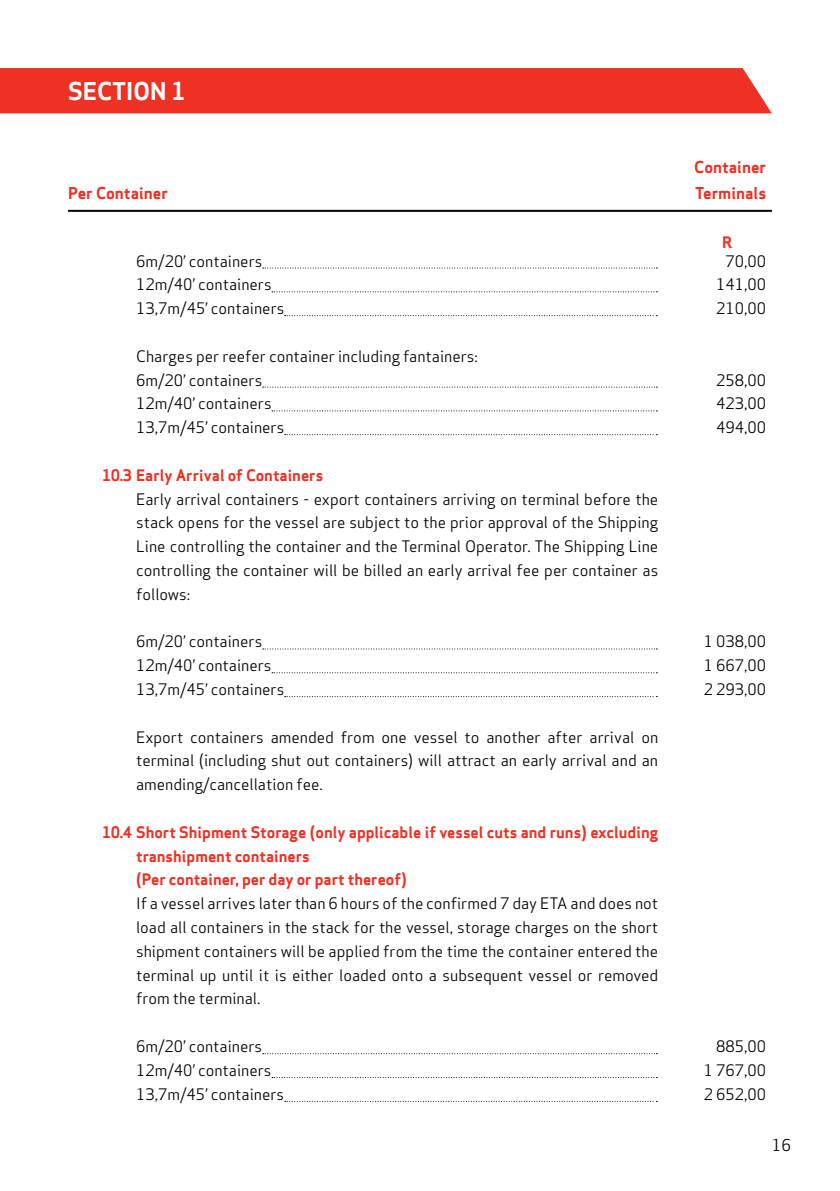
<style>
.page{position:relative;width:840px;height:1191px;background:#fff}
.page>*{position:absolute;margin:0;border:0;box-sizing:border-box;transform-origin:0 0}
.t1{font:24px "Apex Sans Bold T";color:#fff}
.t2{font:16px "Apex Sans Bold T";color:#ee3124}
.t3{font:16px "Apex Sans Book T";color:#000}
.t4{font:15.6px/23.8px "Apex Sans Book T";color:#000}
.t5{font:15.6px/23.8px "Apex Sans Bold T";color:#ee3124}
</style>
<div class="page">
<div style="left:0;top:68px;width:771px;height:45px;background:#ee3124"></div>
<svg style="left:262px;top:268px;width:395px;height:1px"></svg>
<svg style="left:272px;top:291px;width:385px;height:1px"></svg>
<svg style="left:284px;top:315px;width:373px;height:1px"></svg>
<svg style="left:262px;top:387px;width:395px;height:1px"></svg>
<svg style="left:272px;top:410px;width:385px;height:1px"></svg>
<svg style="left:284px;top:434px;width:373px;height:1px"></svg>
<svg style="left:262px;top:648px;width:395px;height:1px"></svg>
<svg style="left:272px;top:672px;width:385px;height:1px"></svg>
<svg style="left:284px;top:696px;width:373px;height:1px"></svg>
<svg style="left:262px;top:1053px;width:395px;height:1px"></svg>
<svg style="left:272px;top:1077px;width:385px;height:1px"></svg>
<svg style="left:284px;top:1101px;width:373px;height:1px"></svg>
<hr style="left:68px;top:210px;width:703px;height:2px;background:#000">
<h1 class="t1" style="left:68px;top:75px;width:119px">SECTION 1</h1>
<p class="t2" style="left:694px;top:157px;width:73px">Container</p>
<p class="t2" style="left:68px;top:183px;width:101px">Per Container</p>
<p class="t2" style="left:694px;top:183px;width:72px">Terminals</p>
<p class="t5" style="left:721px;top:230px;width:12px">R</p>
<p class="t4" style="left:136px;top:249px;width:128px">6m/20’ containers</p>
<p class="t4" style="left:725px;top:249px;width:42px">70,00</p>
<p class="t4" style="left:136px;top:272px;width:137px">12m/40’ containers</p>
<p class="t4" style="left:715px;top:272px;width:51px">141,00</p>
<p class="t4" style="left:136px;top:296px;width:150px">13,7m/45’ containers</p>
<p class="t4" style="left:715px;top:296px;width:51px">210,00</p>
<p class="t4" style="left:136px;top:344px;width:343px">Charges per reefer container including fantainers:<br>6m/20’ containers</p>
<p class="t4" style="left:715px;top:368px;width:51px">258,00</p>
<p class="t4" style="left:136px;top:391px;width:137px">12m/40’ containers</p>
<p class="t4" style="left:715px;top:391px;width:51px">423,00</p>
<p class="t4" style="left:136px;top:415px;width:150px">13,7m/45’ containers</p>
<p class="t4" style="left:715px;top:415px;width:51px">494,00</p>
<p class="t5" style="left:102px;top:463px;width:222px">10.3 Early Arrival of Containers</p>
<p class="t4" style="left:136px;top:487px;width:523px;text-align:justify">Early arrival containers - export containers arriving on terminal before the stack opens for the vessel are subject to the prior approval of the Shipping Line controlling the container and the Terminal Operator. The Shipping Line controlling the container will be billed an early arrival fee per container as follows:</p>
<p class="t4" style="left:136px;top:629px;width:128px">6m/20’ containers</p>
<p class="t4" style="left:703px;top:629px;width:57px">1 038,00</p>
<p class="t4" style="left:136px;top:653px;width:137px">12m/40’ containers</p>
<p class="t4" style="left:703px;top:653px;width:57px">1 667,00</p>
<p class="t4" style="left:136px;top:677px;width:150px">13,7m/45’ containers</p>
<p class="t4" style="left:703px;top:677px;width:64px">2 293,00</p>
<p class="t4" style="left:136px;top:725px;width:523px;text-align:justify">Export containers amended from one vessel to another after arrival on terminal (including shut out containers) will attract an early arrival and an amending/cancellation fee.</p>
<p class="t5" style="left:136px;top:820px;width:523px;text-indent:-34px">10.4 Short Shipment Storage (only applicable if vessel cuts and runs) excluding transhipment containers<br>(Per container, per day or part thereof)</p>
<p class="t4" style="left:136px;top:891px;width:523px">If a vessel arrives later than 6 hours of the confirmed 7 day ETA and does not load all containers in the stack for the vessel, storage charges on the short shipment containers will be applied from the time the container entered the terminal up until it is either loaded onto a subsequent vessel or removed from the terminal.</p>
<p class="t4" style="left:136px;top:1034px;width:128px">6m/20’ containers</p>
<p class="t4" style="left:715px;top:1034px;width:51px">885,00</p>
<p class="t4" style="left:136px;top:1058px;width:137px">12m/40’ containers</p>
<p class="t4" style="left:703px;top:1058px;width:64px">1 767,00</p>
<p class="t4" style="left:136px;top:1081px;width:150px">13,7m/45’ containers</p>
<p class="t4" style="left:703px;top:1081px;width:64px">2 652,00</p>
<p class="t3" style="left:771px;top:1135px;width:21px">16</p>
</div>
